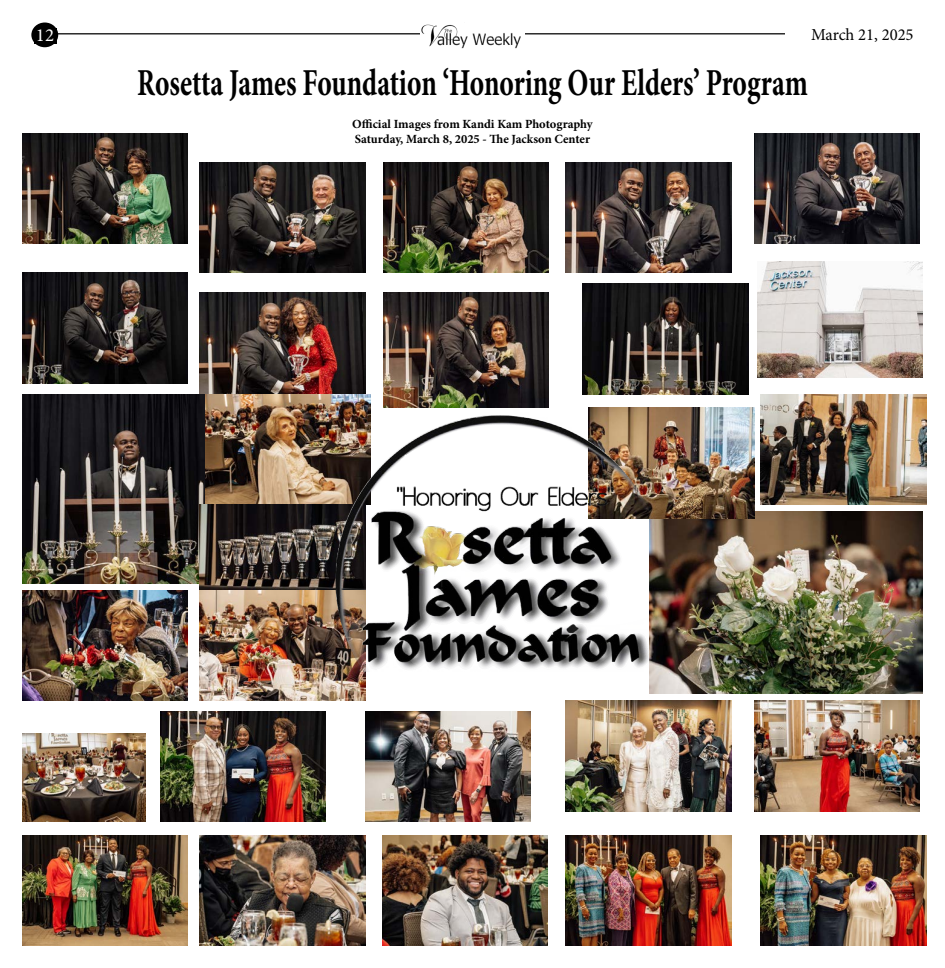
<style>
.page{position:relative;width:945px;height:968px;background:#fff}
.page>*{position:absolute;margin:0;border:0;box-sizing:border-box;transform-origin:0 0}
.t1{font:700 38.12px "Minion Pro";color:#000;scale:.72 1}
.t2{font:18.38px "Minion Pro";color:#fff}
.t3{font:16.88px "Minion Pro";letter-spacing:-.005em;color:#000}
.t4{font:700 12.5px/15px "Minion Pro";color:#000}
</style>
<div class="page">
<img style="left:650px;top:511px;width:273px;height:182px">
<div style="left:31px;top:23px;width:27px;height:24px;background:#000;border-radius:50%"></div>
<div style="left:34px;top:28px;width:22px;height:15px;background:#000"></div>
<hr style="left:54px;top:33px;width:731px;height:1px;background:#000">
<div style="left:420px;top:22px;width:105px;height:28px;background:#fff"></div>
<img style="left:421px;top:24px;width:100px;height:25px">
<img style="left:23px;top:133px;width:165px;height:110px">
<img style="left:200px;top:162px;width:165px;height:111px">
<img style="left:383px;top:162px;width:166px;height:111px">
<img style="left:566px;top:162px;width:165px;height:111px">
<img style="left:754px;top:133px;width:166px;height:110px">
<img style="left:761px;top:835px;width:165px;height:110px">
<img style="left:566px;top:835px;width:165px;height:110px">
<img style="left:382px;top:835px;width:166px;height:110px">
<img style="left:23px;top:835px;width:165px;height:110px">
<img style="left:200px;top:835px;width:165px;height:110px">
<img style="left:22px;top:734px;width:123px;height:87px">
<img style="left:754px;top:700px;width:166px;height:111px">
<img style="left:23px;top:273px;width:165px;height:110px">
<img style="left:160px;top:711px;width:165px;height:110px">
<img style="left:566px;top:700px;width:165px;height:111px">
<img style="left:365px;top:711px;width:166px;height:110px">
<img style="left:757px;top:262px;width:165px;height:116px">
<img style="left:200px;top:292px;width:165px;height:102px">
<img style="left:383px;top:292px;width:166px;height:111px">
<img style="left:23px;top:590px;width:165px;height:110px">
<img style="left:583px;top:284px;width:165px;height:110px">
<img style="left:22px;top:394px;width:183px;height:189px">
<img style="left:761px;top:394px;width:165px;height:110px">
<img style="left:205px;top:394px;width:166px;height:110px">
<img style="left:200px;top:504px;width:132px;height:86px">
<img style="left:656px;top:407px;width:98px;height:111px">
<img style="left:200px;top:590px;width:165px;height:110px">
<img style="left:332px;top:403px;width:324px;height:268px">
<h2 class="t2" style="left:36px;top:23px;width:20px">12</h2>
<h3 class="t3" style="left:811px;top:23px;width:104px">March 21, 2025</h3>
<h1 class="t1" style="left:137px;top:56px;width:933px">Rosetta James Foundation ‘Honoring Our Elders’ Program</h1>
<p class="t4" style="left:352px;top:116px;width:242px">Official Images from Kandi Kam Photography<br>Saturday, March 8, 2025 - The Jackson Center</p>
</div>
